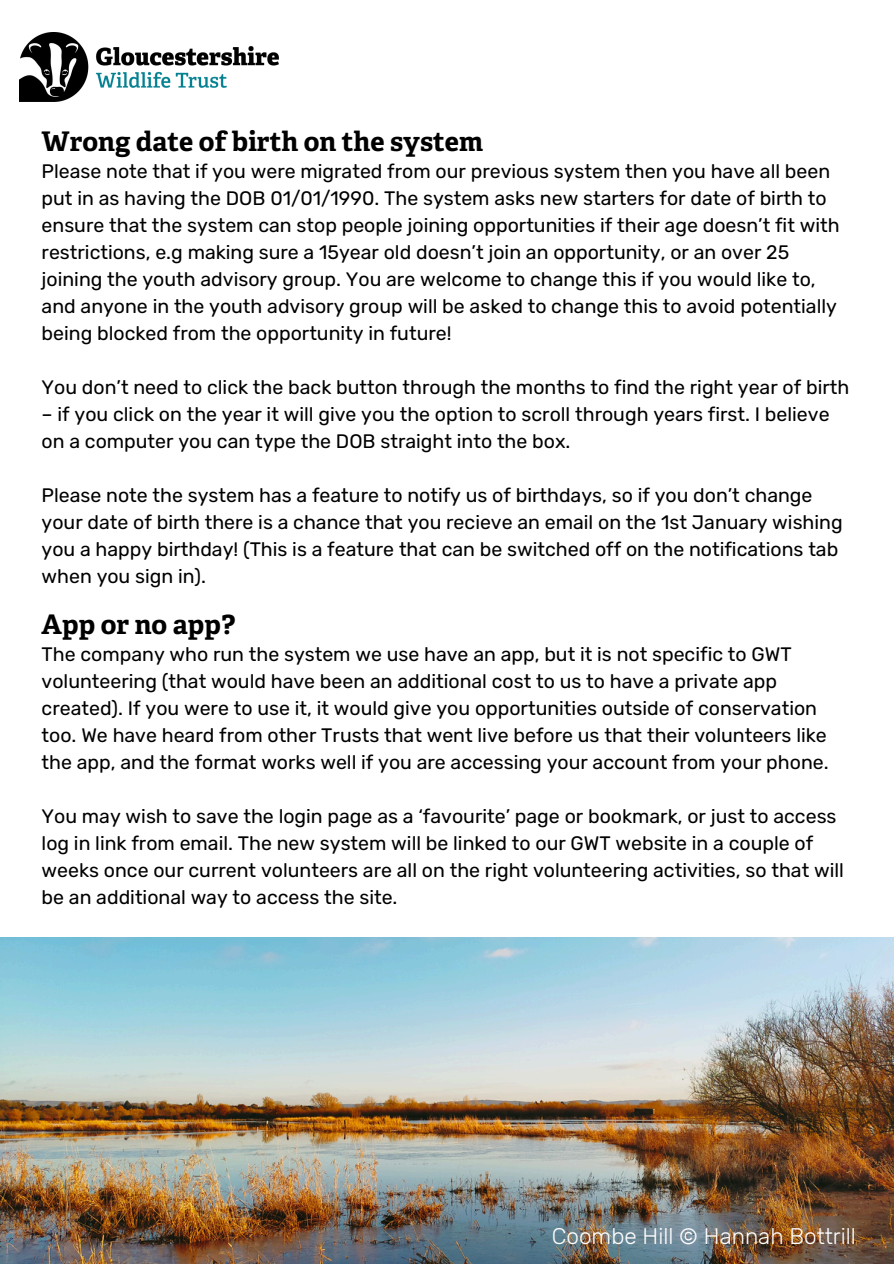
<style>
.page{position:relative;width:894px;height:1264px;background:#fff}
.page>*{position:absolute;margin:0;border:0;box-sizing:border-box;transform-origin:0 0}
.t1{font:700 27px "Adelle";color:#000}
.t2{font:300 22.5px "Rubik";color:#fff}
.t3{font:19.5px/27px "Rubik";color:#000}
</style>
<div class="page">
<img style="left:20px;top:32px;width:258px;height:69px">
<img style="left:0;top:937px;width:893px;height:326px">
<h1 class="t1" style="left:42px;top:127px;width:443px">Wrong date of birth on the system</h1>
<p class="t3" style="left:42px;top:158px;width:799px">Please note that if you were migrated from our previous system then you have all been put in as having the DOB 01/01/1990. The system asks new starters for date of birth to ensure that the system can stop people joining opportunities if their age doesn’t fit with restrictions, e.g making sure a 15year old doesn’t join an opportunity, or an over 25 joining the youth advisory group. You are welcome to change this if you would like to, and anyone in the youth advisory group will be asked to change this to avoid potentially being blocked from the opportunity in future!</p>
<p class="t3" style="left:42px;top:374px;width:809px">You don’t need to click the back button through the months to find the right year of birth</p>
<p class="t3" style="left:42px;top:401px;width:789px">– if you click on the year it will give you the option to scroll through years first. I believe on a computer you can type the DOB straight into the box.</p>
<p class="t3" style="left:42px;top:482px;width:802px">Please note the system has a feature to notify us of birthdays, so if you don’t change your date of birth there is a chance that you recieve an email on the 1st January wishing you a happy birthday! (This is a feature that can be switched off on the notifications tab when you sign in).</p>
<p class="t1" style="left:42px;top:610px;width:195px">App or no app?</p>
<p class="t3" style="left:42px;top:641px;width:788px">The company who run the system we use have an app, but it is not specific to GWT volunteering (that would have been an additional cost to us to have a private app created). If you were to use it, it would give you opportunities outside of conservation too. We have heard from other Trusts that went live before us that their volunteers like the app, and the format works well if you are accessing your account from your phone.</p>
<p class="t3" style="left:42px;top:803px;width:803px">You may wish to save the login page as a ‘favourite’ page or bookmark, or just to access log in link from email. The new system will be linked to our GWT website in a couple of weeks once our current volunteers are all on the right volunteering activities, so that will be an additional way to access the site.</p>
<h2 class="t2" style="left:551px;top:1222px;width:305px">Coombe Hill © Hannah Bottrill</h2>
</div>
